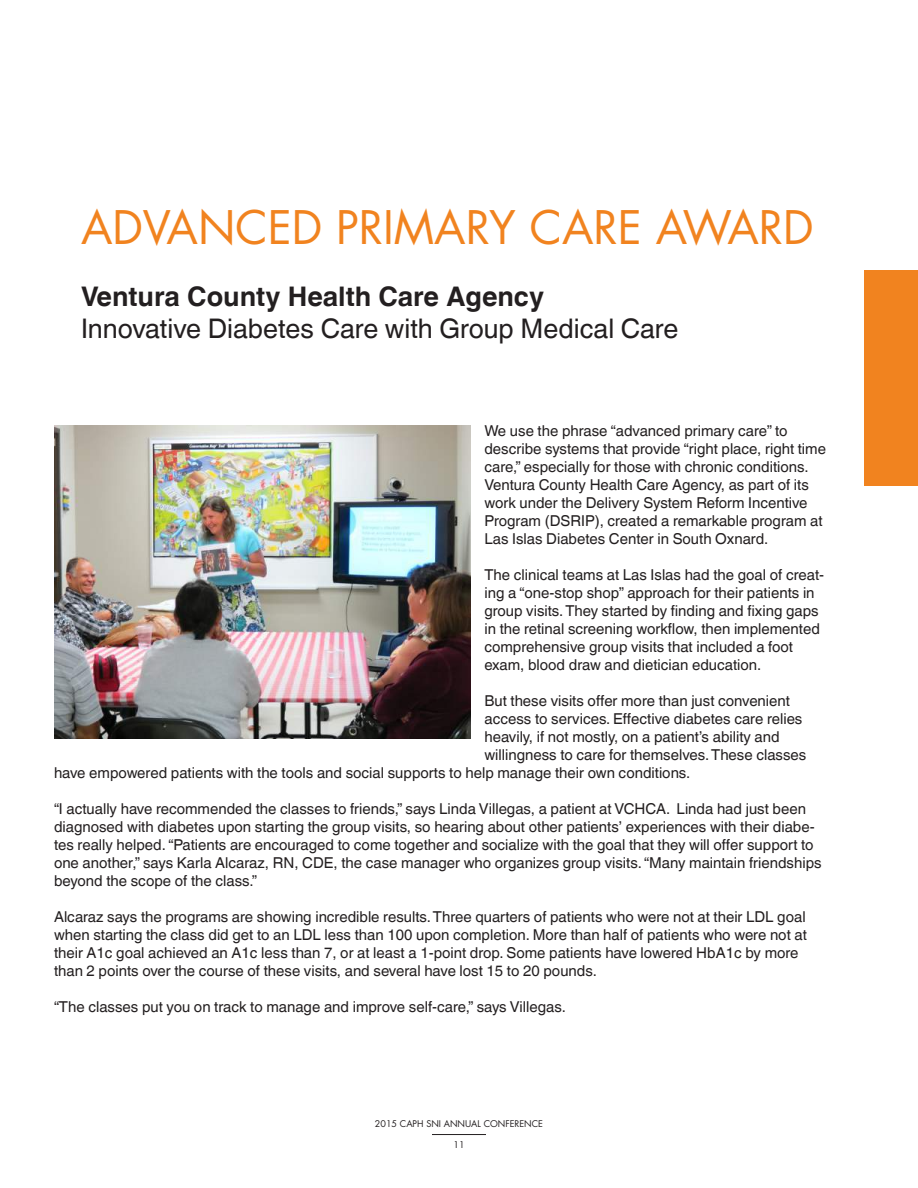
<style>
.page{position:relative;width:918px;height:1188px;background:#fff}
.page>*{position:absolute;margin:0;border:0;box-sizing:border-box;transform-origin:0 0}
.t1{font:45px "Futura LT";color:#f1831f}
.t2{font:27px "Helvetica World";color:#231f20}
.t3{font:700 27px "Helvetica World";color:#231f20}
.t4{font:15px/18px "Helvetica World";color:#231f20}
.t5{font:9px "Futura LT";color:#231f20}
</style>
<div class="page">
<hr style="left:432px;top:1134px;width:54px;height:1px;background:#231f20">
<img style="left:54px;top:426px;width:417px;height:312px">
<div style="left:864px;top:270px;width:54px;height:216px;background:#f1831f"></div>
<h1 class="t1" style="left:81px;top:199px;width:734px">ADVANCED PRIMARY CARE AWARD</h1>
<h2 class="t3" style="left:81px;top:280px;width:465px">Ventura County Health Care Agency</h2>
<h2 class="t2" style="left:81px;top:313px;width:599px">Innovative Diabetes Care with Group Medical Care</h2>
<p class="t4" style="left:484px;top:422px;width:343px">We use the phrase “advanced primary care” to describe systems that provide “right place, right time care,” especially for those with chronic conditions.<br>Ventura County Health Care Agency, as part of its work under the Delivery System Reform Incentive Program (DSRIP), created a remarkable program at Las Islas Diabetes Center in South Oxnard.</p>
<p class="t4" style="left:484px;top:566px;width:341px">The clinical teams at Las Islas had the goal of creat&shy;ing a “one-stop shop” approach for their patients in group visits. They started by finding and fixing gaps in the retinal screening workflow, then implemented comprehensive group visits that included a foot exam, blood draw and dietician education.</p>
<p class="t4" style="left:484px;top:692px;width:307px">But these visits offer more than just convenient</p>
<p class="t4" style="left:484px;top:710px;width:320px">access to services. Effective diabetes care relies</p>
<p class="t4" style="left:484px;top:728px;width:297px">heavily, if not mostly, on a patient’s ability and</p>
<p class="t4" style="left:484px;top:746px;width:324px">willingness to care for themselves. These classes</p>
<p class="t4" style="left:54px;top:764px;width:638px">have empowered patients with the tools and social supports to help manage their own conditions.</p>
<p class="t4" style="left:54px;top:800px;width:769px">“I actually have recommended the classes to friends,” says Linda Villegas, a patient at VCHCA. Linda had just been diagnosed with diabetes upon starting the group visits, so hearing about other patients’ experiences with their diabe&shy;tes really helped. “Patients are encouraged to come together and socialize with the goal that they will offer support to one another,” says Karla Alcaraz, RN, CDE, the case manager who organizes group visits. “Many maintain friendships beyond the scope of the class.”</p>
<p class="t4" style="left:54px;top:908px;width:754px">Alcaraz says the programs are showing incredible results. Three quarters of patients who were not at their LDL goal when starting the class did get to an LDL less than 100 upon completion. More than half of patients who were not at their A1c goal achieved an A1c less than 7, or at least a 1-point drop. Some patients have lowered HbA1c by more than 2 points over the course of these visits, and several have lost 15 to 20 pounds.</p>
<p class="t4" style="left:54px;top:998px;width:513px">“The classes put you on track to manage and improve self-care,” says Villegas.</p>
<p class="t5" style="left:375px;top:1118px;width:170px">2015 CAPH SNI ANNUAL CONFERENCE</p>
<p class="t5" style="left:453px;top:1139px;width:13px">11</p>
</div>
